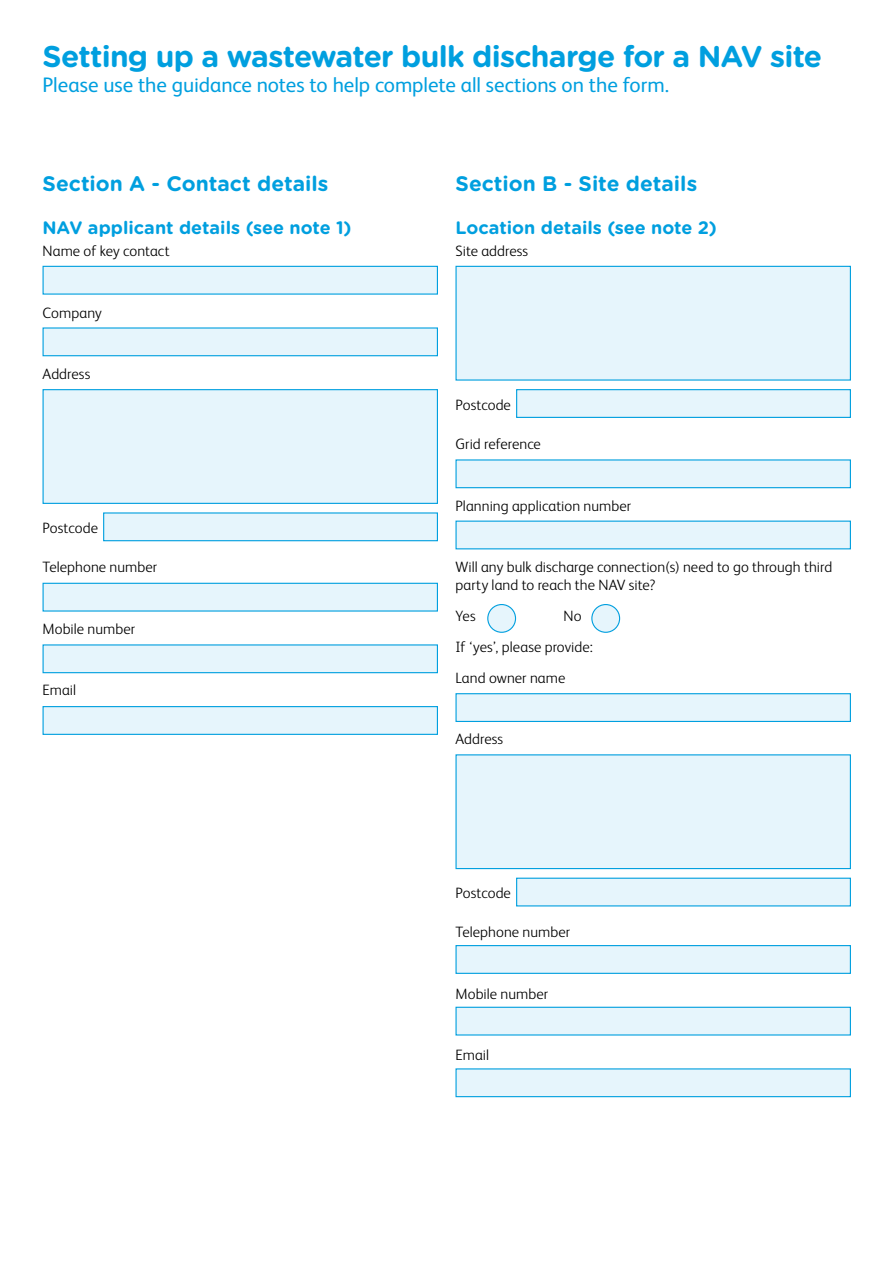
<style>
.page{position:relative;width:893px;height:1263px;background:#fff}
.page>*{position:absolute;margin:0;border:0;box-sizing:border-box;transform-origin:0 0}
.t1{font:700 30px "Gotham Rounded";letter-spacing:-.025em;color:#009fdf}
.t2{font:21px "FS Albert";letter-spacing:-.005em;color:#009fdf}
.t3{font:700 21px "Gotham Rounded";color:#009fdf}
.t4{font:700 18px "Gotham Rounded";color:#009fdf}
.t5{font:300 15px/30.8px "FS Albert";letter-spacing:.005em;color:#000}
</style>
<div class="page">
<div style="left:43px;top:266px;width:395px;height:29px;background:#e6f5fc;border:1px solid #009fdf"></div>
<div style="left:103px;top:512px;width:335px;height:29px;background:#e6f5fc;border:1px solid #009fdf"></div>
<div style="left:43px;top:327px;width:395px;height:29px;background:#e6f5fc;border:1px solid #009fdf"></div>
<div style="left:43px;top:389px;width:395px;height:115px;background:#e6f5fc;border:1px solid #009fdf"></div>
<div style="left:43px;top:583px;width:395px;height:29px;background:#e6f5fc;border:1px solid #009fdf"></div>
<div style="left:516px;top:389px;width:335px;height:29px;background:#e6f5fc;border:1px solid #009fdf"></div>
<div style="left:516px;top:878px;width:335px;height:28px;background:#e6f5fc;border:1px solid #009fdf"></div>
<div style="left:455px;top:266px;width:396px;height:115px;background:#e6f5fc;border:1px solid #009fdf"></div>
<div style="left:455px;top:754px;width:396px;height:115px;background:#e6f5fc;border:1px solid #009fdf"></div>
<div style="left:455px;top:459px;width:396px;height:29px;background:#e6f5fc;border:1px solid #009fdf"></div>
<div style="left:455px;top:521px;width:396px;height:28px;background:#e6f5fc"></div>
<div style="left:455px;top:693px;width:396px;height:29px;background:#e6f5fc;border:1px solid #009fdf"></div>
<div style="left:43px;top:644px;width:395px;height:29px;background:#e6f5fc;border:1px solid #009fdf"></div>
<div style="left:43px;top:706px;width:395px;height:29px;background:#e6f5fc;border:1px solid #009fdf"></div>
<div style="left:455px;top:945px;width:396px;height:29px;background:#e6f5fc;border:1px solid #009fdf"></div>
<div style="left:455px;top:1007px;width:396px;height:28px;background:#e6f5fc;border:1px solid #009fdf"></div>
<div style="left:455px;top:1068px;width:396px;height:29px;background:#e6f5fc;border:1px solid #009fdf"></div>
<div style="left:488px;top:604px;width:27px;height:28px;background:#e6f5fc;border-radius:50%"></div>
<div style="left:487px;top:604px;width:29px;height:29px;border:1px solid #009fdf;border-radius:50%"></div>
<div style="left:592px;top:604px;width:28px;height:28px;background:#e6f5fc;border-radius:50%"></div>
<div style="left:591px;top:604px;width:29px;height:29px;border:1px solid #009fdf;border-radius:50%"></div>
<h1 class="t1" style="left:43px;top:34px;width:781px">Setting up a wastewater bulk discharge for a NAV site</h1>
<h2 class="t2" style="left:43px;top:71px;width:628px">Please use the guidance notes to help complete all sections on the form.</h2>
<h2 class="t3" style="left:43px;top:168px;width:287px">Section A - Contact details</h2>
<p class="t4" style="left:43px;top:214px;width:311px">NAV applicant details (see note 1)</p>
<p class="t5" style="left:43px;top:235px;width:129px">Name of key contact</p>
<p class="t5" style="left:43px;top:297px;width:61px">Company</p>
<p class="t5" style="left:43px;top:358px;width:49px">Address</p>
<p class="t5" style="left:43px;top:512px;width:57px">Postcode</p>
<p class="t5" style="left:43px;top:551px;width:116px">Telephone number</p>
<p class="t5" style="left:43px;top:613px;width:94px">Mobile number</p>
<p class="t5" style="left:43px;top:674px;width:35px">Email</p>
<h2 class="t3" style="left:455px;top:168px;width:243px">Section B - Site details</h2>
<p class="t4" style="left:455px;top:214px;width:263px">Location details (see note 2)</p>
<p class="t5" style="left:455px;top:235px;width:74px">Site address</p>
<p class="t5" style="left:455px;top:389px;width:57px">Postcode</p>
<p class="t5" style="left:455px;top:428px;width:87px">Grid reference</p>
<p class="t5" style="left:455px;top:490px;width:177px">Planning application number</p>
<p class="t5" style="left:455px;top:557px;width:378px;line-height:18px">Will any bulk discharge connection(s) need to go through third party land to reach the NAV site?</p>
<p class="t5" style="left:455px;top:600px;width:22px">Yes</p>
<p class="t5" style="left:455px;top:600px;width:139px;text-indent:108px">No<br>If ‘yes’, please provide:<br>Land owner name</p>
<p class="t5" style="left:455px;top:723px;width:49px">Address</p>
<p class="t5" style="left:455px;top:877px;width:57px">Postcode</p>
<p class="t5" style="left:455px;top:916px;width:116px">Telephone number</p>
<p class="t5" style="left:455px;top:977px;width:94px">Mobile number</p>
<p class="t5" style="left:455px;top:1039px;width:35px">Email</p>
</div>
